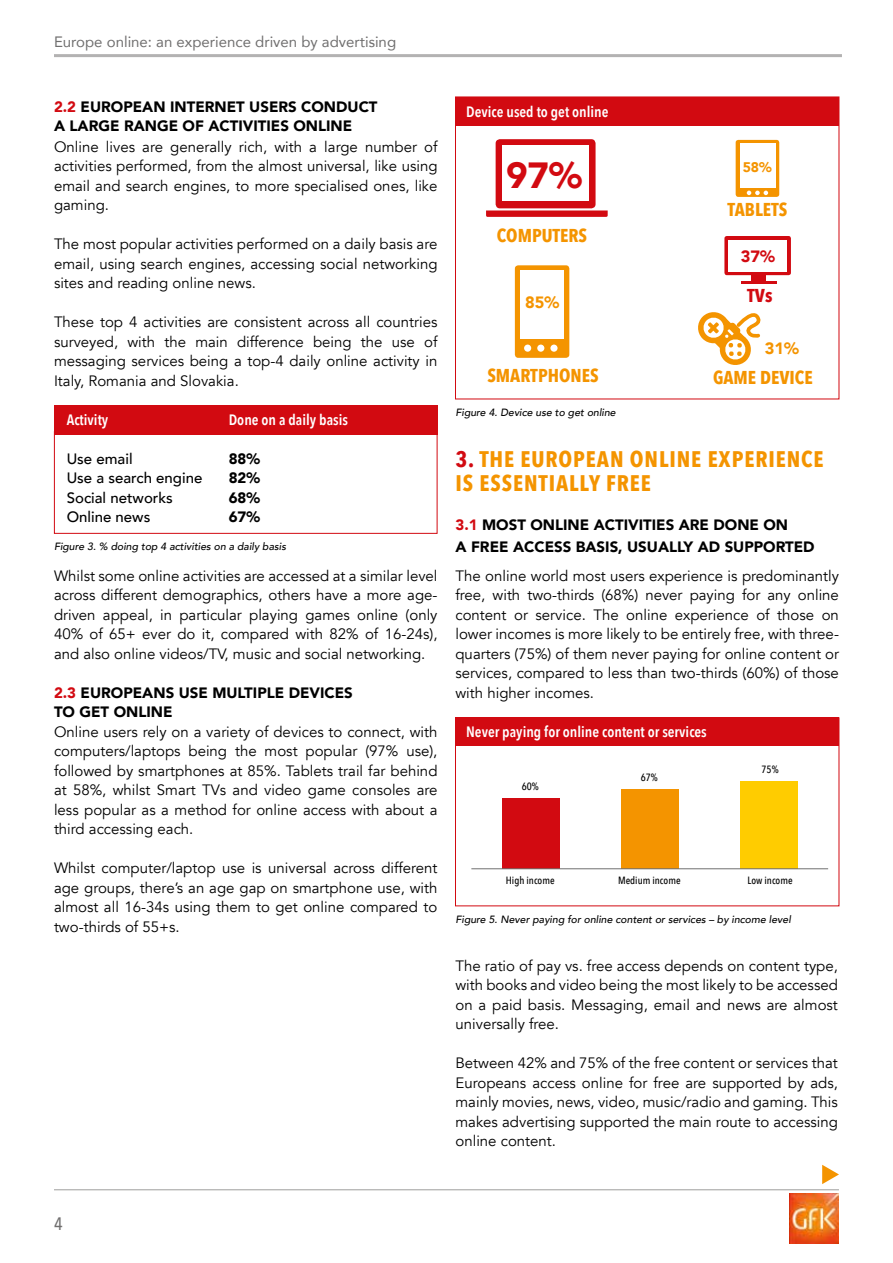
<style>
.page{position:relative;width:893px;height:1263px;background:#fff}
.page>*{position:absolute;margin:0;border:0;box-sizing:border-box;transform-origin:0 0}
.t1{font:900 36.3px "Avenir";color:#d20a11}
.t2{font:700 22.5px/24.5px "Avenir Next Condensed";letter-spacing:.04em;color:#f49400}
.t3{font:700 18.6px "Avenir Next Condensed";color:#f49400}
.t4{font:700 18.6px "Avenir Next Condensed";color:#d20a11}
.t5{font:500 18px "Avenir Next Condensed";color:#706f6f}
.t6{font:900 16.35px "Avenir";color:#f49400}
.t7{font:900 16.35px "Avenir";color:#d20a11}
.t8{font:15px/19.5px "Avenir";color:#000;text-align:justify}
.t9{font:900 15px/19.5px "Avenir";color:#000}
.t10{font:600 15px "Avenir Next Condensed";color:#fff}
.t11{font:500 15px "Avenir";color:#000}
.t12{font:15px "Avenir";color:#706f6f}
.t13{font:900 13.95px "Avenir";color:#f49400}
.t14{font:italic 500 10.5px "Avenir";color:#000}
.t15{font:500 10.5px "Avenir Next Condensed";color:#000}
.s1{color:#d20a11}
</style>
<div class="page">
<hr style="left:54px;top:1189px;width:785px;height:1px;background:#9d9d9c">
<img style="left:789px;top:1194px;width:50px;height:50px">
<hr style="left:54px;top:54px;width:788px;height:3px;background:#b3b2b2">
<svg style="left:822px;top:1165px;width:17px;height:19px"></svg>
<div style="left:54px;top:431px;width:383px;height:103px;border:1px solid #d20a11"></div>
<div style="left:54px;top:405px;width:383px;height:30px;background:#d20a11"></div>
<div style="left:455px;top:97px;width:384px;height:29px;background:#d20a11"></div>
<div style="left:455px;top:717px;width:384px;height:29px;background:#d20a11"></div>
<div style="left:502px;top:798px;width:58px;height:70px;background:#d20a11"></div>
<div style="left:621px;top:789px;width:58px;height:79px;background:#f49400"></div>
<div style="left:740px;top:781px;width:58px;height:87px;background:#fc0"></div>
<hr style="left:471px;top:868px;width:357px;height:1px;background:#706f6f">
<div style="left:496px;top:139px;width:100px;height:69px;background:#d20a11;border-radius:4px"></div>
<div style="left:502px;top:145px;width:87px;height:56px;background:#fff"></div>
<svg style="left:486px;top:210px;width:122px;height:7px"></svg>
<div style="left:515px;top:265px;width:54px;height:93px;background:#f49400;border-radius:3px"></div>
<div style="left:520px;top:271px;width:44px;height:68px;background:#fff"></div>
<div style="left:524px;top:345px;width:7px;height:7px;background:#fff;border-radius:50%"></div>
<div style="left:537px;top:345px;width:7px;height:7px;background:#fff;border-radius:50%"></div>
<div style="left:550px;top:345px;width:8px;height:7px;background:#fff;border-radius:50%"></div>
<div style="left:736px;top:140px;width:43px;height:57px;background:#f49400;border-radius:3px"></div>
<div style="left:740px;top:143px;width:35px;height:45px;background:#fff"></div>
<svg style="left:747px;top:191px;width:21px;height:4px"></svg>
<div style="left:724px;top:236px;width:67px;height:39px;background:#d20a11;border-radius:2px"></div>
<div style="left:729px;top:240px;width:58px;height:32px;background:#fff"></div>
<div style="left:752px;top:276px;width:14px;height:5px;background:#d20a11"></div>
<hr style="left:741px;top:282px;width:36px;height:2px;background:#d20a11">
<svg style="left:698px;top:312px;width:63px;height:53px"></svg>
<p class="t12" style="left:54px;top:32px;width:344px">Europe online: an experience driven by advertising</p>
<p class="t9" style="left:54px;top:97px;width:325px"><span class="s1">2.2</span> EUROPEAN INTERNET USERS CONDUCT<br>A LARGE RANGE OF ACTIVITIES ONLINE</p>
<p class="t8" style="left:54px;top:137px;width:385px">Online lives are generally rich, with a large number of activities performed, from the almost universal, like using email and search engines, to more specialised ones, like gaming.</p>
<p class="t8" style="left:54px;top:234px;width:385px">The most popular activities performed on a daily basis are email, using search engines, accessing social networking sites and reading online news.</p>
<p class="t8" style="left:54px;top:312px;width:385px">These top 4 activities are consistent across all countries surveyed, with the main difference being the use of messaging services being a top-4 daily online activity in Italy, Romania and Slovakia.</p>
<p class="t10" style="left:67px;top:410px;width:43px">Activity</p>
<p class="t10" style="left:229px;top:410px;width:121px">Done on a daily basis</p>
<p class="t11" style="left:67px;top:449px;width:67px">Use email</p>
<p class="t9" style="left:229px;top:449px;width:33px">88%</p>
<p class="t11" style="left:67px;top:468px;width:137px">Use a search engine</p>
<p class="t9" style="left:229px;top:469px;width:33px">82%</p>
<p class="t11" style="left:67px;top:488px;width:108px">Social networks</p>
<p class="t9" style="left:229px;top:488px;width:33px">68%</p>
<p class="t11" style="left:67px;top:507px;width:85px">Online news</p>
<p class="t9" style="left:229px;top:508px;width:33px">67%</p>
<p class="t14" style="left:54px;top:539px;width:234px">Figure 3. % doing top 4 activities on a daily basis</p>
<p class="t8" style="left:54px;top:566px;width:385px">Whilst some online activities are accessed at a similar level across different demographics, others have a more age&shy;driven appeal, in particular playing games online (only 40% of 65+ ever do it, compared with 82% of 16-24s), and also online videos/TV, music and social networking.</p>
<p class="t9" style="left:54px;top:683px;width:300px"><span class="s1">2.3</span> EUROPEANS USE MULTIPLE DEVICES<br>TO GET ONLINE</p>
<p class="t8" style="left:54px;top:722px;width:385px">Online users rely on a variety of devices to connect, with computers/laptops being the most popular (97% use), followed by smartphones at 85%. Tablets trail far behind at 58%, whilst Smart TVs and video game consoles are less popular as a method for online access with about a third accessing each.</p>
<p class="t8" style="left:54px;top:859px;width:385px">Whilst computer/laptop use is universal across different age groups, there’s an age gap on smartphone use, with almost all 16-34s using them to get online compared to two-thirds of 55+s.</p>
<p class="t10" style="left:466px;top:102px;width:144px">Device used to get online</p>
<h1 class="t1" style="left:506px;top:152px;width:78px">97%</h1>
<p class="t3" style="left:497px;top:224px;width:92px">COMPUTERS</p>
<p class="t6" style="left:525px;top:292px;width:36px">85%</p>
<p class="t13" style="left:743px;top:158px;width:31px">58%</p>
<p class="t3" style="left:727px;top:198px;width:62px">TABLETS</p>
<p class="t7" style="left:741px;top:245px;width:36px">37%</p>
<p class="t4" style="left:747px;top:284px;width:27px">TVs</p>
<p class="t6" style="left:765px;top:338px;width:36px">31%</p>
<p class="t3" style="left:487px;top:363px;width:113px">SMARTPHONES</p>
<p class="t3" style="left:713px;top:365px;width:101px">GAME DEVICE</p>
<p class="t14" style="left:455px;top:405px;width:162px">Figure 4. Device use to get online</p>
<h2 class="t2" style="left:455px;top:447px;width:370px"><span class="s1">3.</span> THE EUROPEAN ONLINE EXPERIENCE<br>IS ESSENTIALLY FREE</h2>
<p class="t9" style="left:455px;top:514px;width:361px;line-height:21.6px"><span class="s1">3.1</span> MOST ONLINE ACTIVITIES ARE DONE ON<br>A FREE ACCESS BASIS, USUALLY AD SUPPORTED</p>
<p class="t8" style="left:455px;top:566px;width:385px">The online world most users experience is predominantly free, with two-thirds (68%) never paying for any online content or service. The online experience of those on lower incomes is more likely to be entirely free, with three&shy;quarters (75%) of them never paying for online content or services, compared to less than two-thirds (60%) of those with higher incomes.</p>
<p class="t10" style="left:466px;top:722px;width:242px">Never paying for online content or services</p>
<p class="t15" style="left:522px;top:779px;width:19px">60%</p>
<p class="t15" style="left:506px;top:873px;width:50px">High income</p>
<p class="t15" style="left:641px;top:770px;width:19px">67%</p>
<p class="t15" style="left:618px;top:873px;width:64px">Medium income</p>
<p class="t15" style="left:762px;top:762px;width:19px">75%</p>
<p class="t15" style="left:747px;top:873px;width:47px">Low income</p>
<p class="t14" style="left:455px;top:912px;width:337px">Figure 5. Never paying for online content or services – by income level</p>
<p class="t8" style="left:455px;top:956px;width:384px">The ratio of pay vs. free access depends on content type, with books and video being the most likely to be accessed on a paid basis. Messaging, email and news are almost universally free.</p>
<p class="t8" style="left:455px;top:1053px;width:384px">Between 42% and 75% of the free content or services that Europeans access online for free are supported by ads, mainly movies, news, video, music/radio and gaming. This makes advertising supported the main route to accessing online content.</p>
<p class="t5" style="left:54px;top:1212px;width:10px">4</p>
</div>
